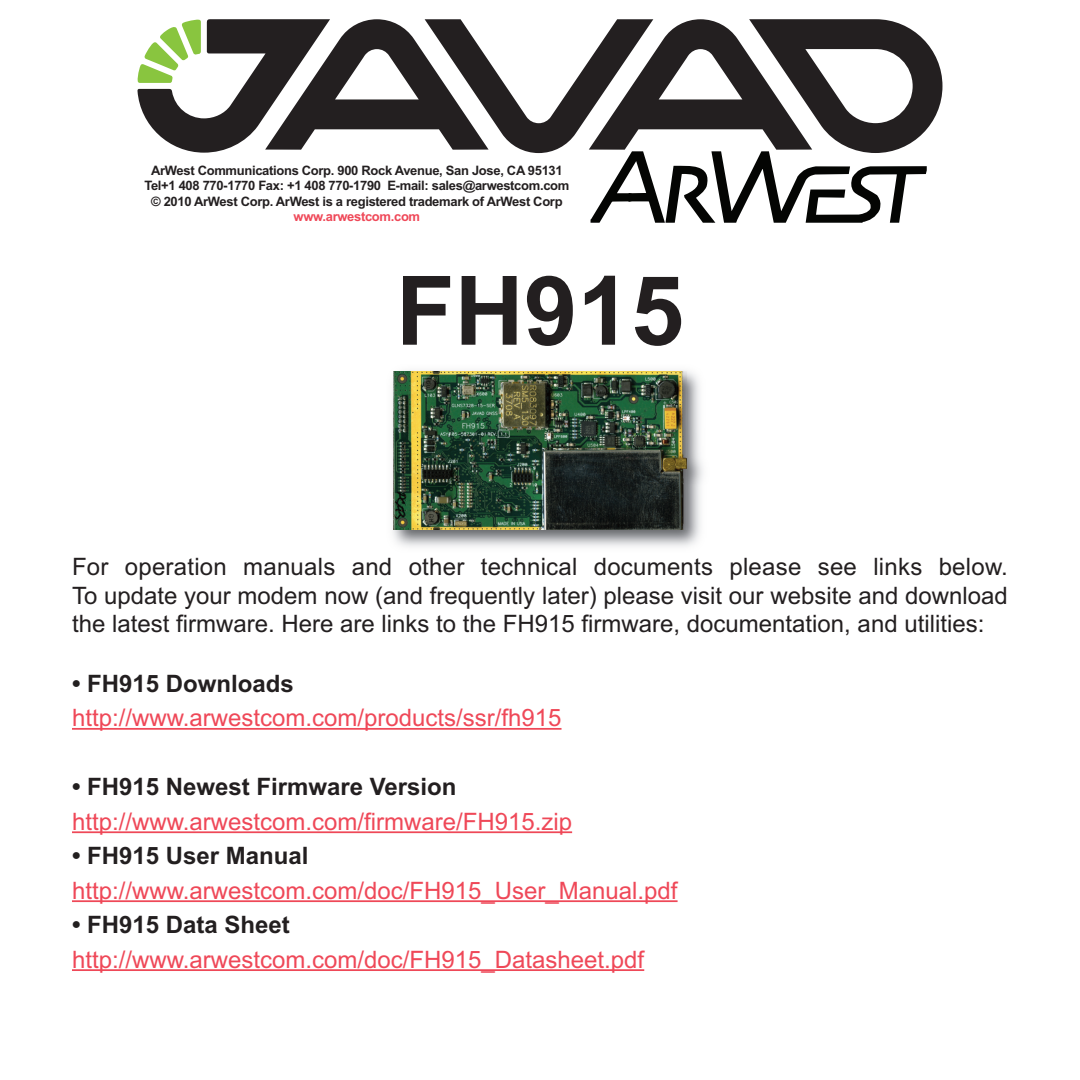
<style>
.page{position:relative;width:1080px;height:1080px;background:#fff}
.page>*{position:absolute;margin:0;border:0;box-sizing:border-box;transform-origin:0 0}
.t1{font:700 96px "Arial";color:#231f20}
.t2{font:24px/28.8px "Arial";color:#231f20;text-align:justify}
.t3{font:24px "Arial";color:#ef4858}
.t4{font:700 24px "Arial";color:#231f20}
.t5{font:700 13px/15.6px "Arial";letter-spacing:-.025em;color:#231f20;text-align:center}
.t6{font:700 13px "Arial";letter-spacing:-.025em;color:#ef4858}
</style>
<div class="page">
<hr style="left:72px;top:728px;width:490px;height:2px;background:#ef4858">
<hr style="left:72px;top:831px;width:500px;height:2px;background:#ef4858">
<hr style="left:72px;top:900px;width:606px;height:2px;background:#ef4858">
<hr style="left:72px;top:969px;width:572px;height:2px;background:#ef4858">
<img style="left:392px;top:370px;width:311px;height:177px">
<img style="left:393px;top:371px;width:294px;height:159px">
<svg style="left:137px;top:19px;width:805px;height:204px"></svg>
<div style="left:627px;top:193px;width:5px;height:8px;border:2px solid #040503"></div>
<p class="t5" style="left:144px;top:162px;width:426px">ArWest Communications Corp. 900 Rock Avenue, San Jose, CA 95131<br>Tel+1 408 770-1770 Fax: +1 408 770-1790 E-mail: sales@arwestcom.com © 2010 ArWest Corp. ArWest is a registered trademark of ArWest Corp</p>
<p class="t6" style="left:294px;top:209px;width:128px">www.arwestcom.com</p>
<h1 class="t1" style="left:396px;top:255px;width:290px">FH915</h1>
<p class="t2" style="left:72px;top:552px;width:937px">For operation manuals and other technical documents please see links below.<br>To update your modem now (and frequently later) please visit our website and download the latest firmware. Here are links to the FH915 firmware, documentation, and utilities:</p>
<p class="t4" style="left:72px;top:670px;width:223px">• FH915 Downloads</p>
<p class="t3" style="left:72px;top:704px;width:491px">http://www.arwestcom.com/products/ssr/fh915</p>
<p class="t4" style="left:72px;top:773px;width:386px">• FH915 Newest Firmware Version</p>
<p class="t3" style="left:72px;top:807px;width:502px">http://www.arwestcom.com/firmware/FH915.zip</p>
<p class="t4" style="left:72px;top:842px;width:238px">• FH915 User Manual</p>
<p class="t3" style="left:72px;top:876px;width:607px">http://www.arwestcom.com/doc/FH915_User_Manual.pdf</p>
<p class="t4" style="left:72px;top:911px;width:219px">• FH915 Data Sheet</p>
<p class="t3" style="left:72px;top:945px;width:574px">http://www.arwestcom.com/doc/FH915_Datasheet.pdf</p>
</div>
